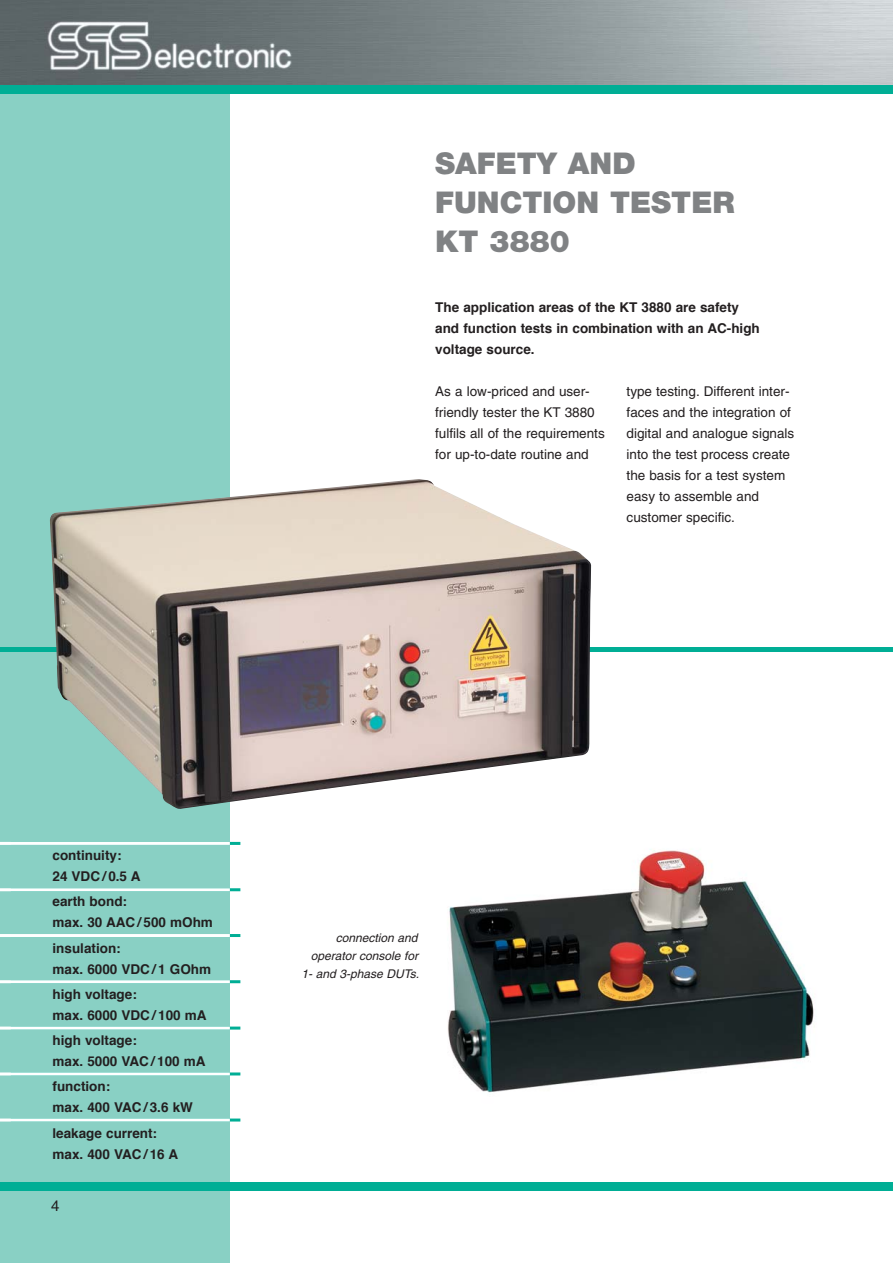
<style>
.page{position:relative;width:893px;height:1263px;background:#fff}
.page>*{position:absolute;margin:0;border:0;box-sizing:border-box;transform-origin:0 0}
.t1{font:900 30px/39px "Helvetica Neue";color:#808284}
.t2{font:15px "Helvetica";color:#231f20}
.t3{font:700 13.5px/21px "Helvetica";color:#231f20}
.t4{font:13.5px/21px "Helvetica";color:#231f20}
.t5{font:italic 12px/18px "Helvetica";color:#231f20;text-align:right}
</style>
<div class="page">
<img style="left:0;top:0;width:893px;height:85px">
<div style="left:0;top:90px;width:230px;height:1173px;background:#89d0c4"></div>
<div style="left:0;top:647px;width:893px;height:5px;background:#00ae95"></div>
<div style="left:0;top:85px;width:893px;height:9px;background:#00ae95"></div>
<hr style="left:11px;top:934px;width:229px;height:3px;background:#00ae95">
<hr style="left:11px;top:888px;width:229px;height:3px;background:#00ae95">
<hr style="left:0;top:934px;width:230px;height:3px;background:#fff">
<hr style="left:0;top:888px;width:230px;height:3px;background:#fff">
<hr style="left:11px;top:842px;width:229px;height:3px;background:#00ae95">
<hr style="left:0;top:842px;width:230px;height:3px;background:#fff">
<hr style="left:11px;top:1072px;width:229px;height:3px;background:#00ae95">
<hr style="left:11px;top:1026px;width:229px;height:3px;background:#00ae95">
<hr style="left:0;top:1072px;width:230px;height:3px;background:#fff">
<hr style="left:0;top:1026px;width:230px;height:3px;background:#fff">
<hr style="left:11px;top:1118px;width:229px;height:3px;background:#00ae95">
<hr style="left:0;top:1118px;width:230px;height:3px;background:#fff">
<hr style="left:11px;top:980px;width:229px;height:3px;background:#00ae95">
<hr style="left:0;top:980px;width:230px;height:3px;background:#fff">
<img style="left:448px;top:849px;width:366px;height:244px">
<img style="left:50px;top:479px;width:541px;height:330px">
<div style="left:0;top:1182px;width:893px;height:9px;background:#00ae95"></div>
<h1 class="t1" style="left:435px;top:146px;width:301px">SAFETY AND<br>FUNCTION TESTER<br>KT 3880</h1>
<p class="t3" style="left:435px;top:297px;width:326px">The application areas of the KT 3880 are safety and function tests in combination with an AC-high voltage source.</p>
<p class="t4" style="left:435px;top:382px;width:171px">As a low-priced and user&shy;friendly tester the KT 3880 fulfils all of the requirements for up-to-date routine and</p>
<p class="t4" style="left:627px;top:382px;width:169px">type testing. Different inter&shy;faces and the integration of digital and analogue signals into the test process create the basis for a test system easy to assemble and customer specific.</p>
<p class="t3" style="left:53px;top:846px;width:90px">continuity:<br>24 VDC / 0.5 A</p>
<p class="t3" style="left:53px;top:892px;width:162px">earth bond:<br>max. 30 AAC / 500 mOhm</p>
<p class="t3" style="left:53px;top:938px;width:160px">insulation:<br>max. 6000 VDC / 1 GOhm</p>
<p class="t3" style="left:53px;top:985px;width:156px">high voltage:<br>max. 6000 VDC / 100 mA</p>
<p class="t3" style="left:53px;top:1031px;width:155px">high voltage:<br>max. 5000 VAC / 100 mA</p>
<p class="t3" style="left:53px;top:1077px;width:142px">function:<br>max. 400 VAC / 3.6 kW</p>
<p class="t3" style="left:53px;top:1123px;width:127px">leakage current: max. 400 VAC / 16 A</p>
<p class="t2" style="left:51px;top:1200px;width:10px">4</p>
<p class="t5" style="left:301px;top:930px;width:122px">connection and operator console for<br>1- and 3-phase DUTs.</p>
</div>
